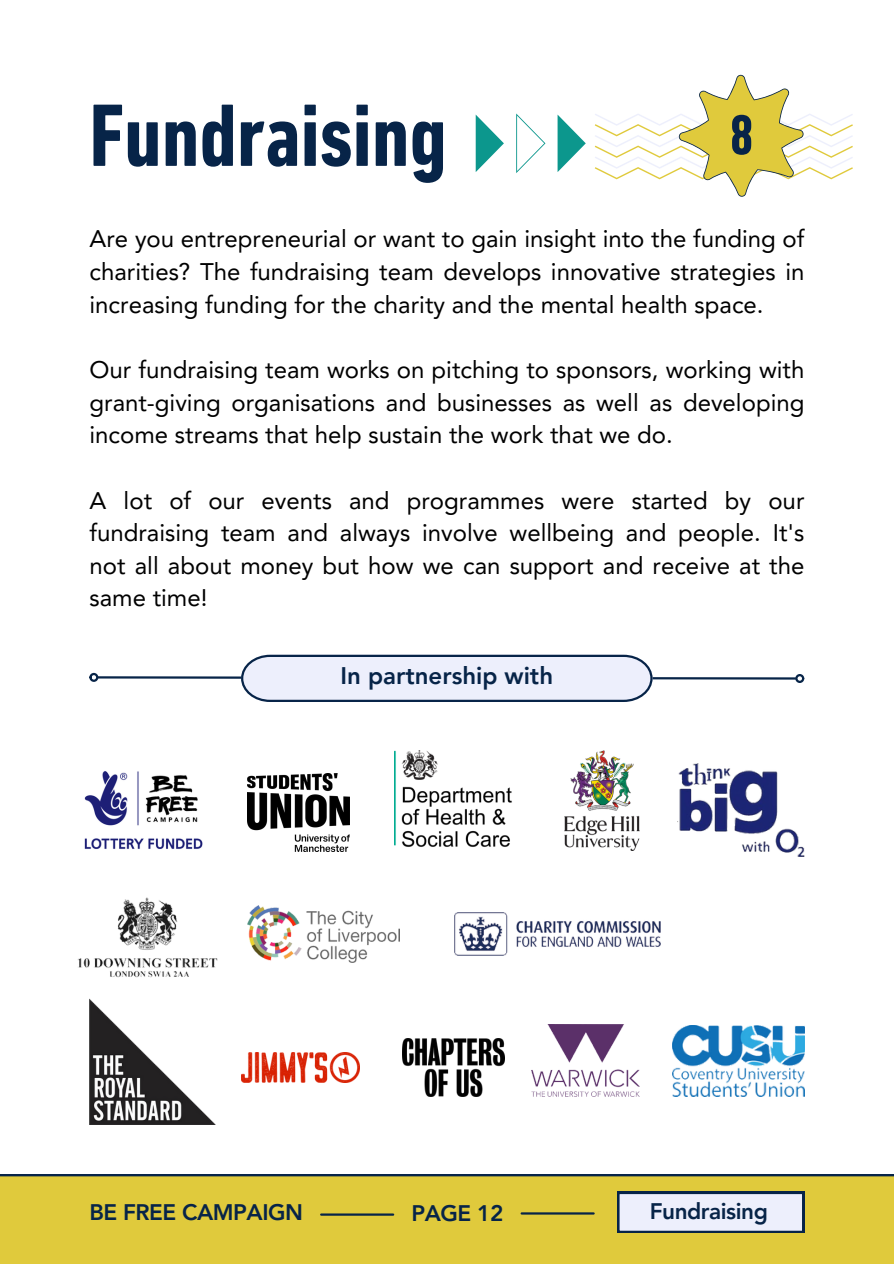
<style>
.page{position:relative;width:894px;height:1264px;background:#fff}
.page>*{position:absolute;margin:0;border:0;box-sizing:border-box;transform-origin:0 0}
.t1{font:700 condensed 90px "DIN Next LT Pro";color:#072448}
.t2{font:700 condensed 57.3px "DIN Next LT Pro";color:#072448}
.t3{font:24px/32.7px "Avenir LT Pro";color:#000;text-align:justify}
.t4{font:800 24px "Avenir LT Pro";color:#072448}
.t5{font:800 22.5px "Avenir LT Pro";letter-spacing:-.02em;color:#072448}
</style>
<div class="page">
<div style="left:89px;top:673px;width:9px;height:9px;border:2px solid #072448;border-radius:50%"></div>
<div style="left:795px;top:674px;width:9px;height:9px;border:2px solid #072448;border-radius:50%"></div>
<div style="left:0;top:1174px;width:893px;height:89px;background:#e0ca3c"></div>
<hr style="left:321px;top:1213px;width:72px;height:2px;background:#072448">
<hr style="left:521px;top:1212px;width:72px;height:2px;background:#072448">
<svg style="left:617px;top:1191px;width:187px;height:41px;background:#cfd4e4"></svg>
<svg style="left:594px;top:74px;width:258px;height:123px"></svg>
<svg style="left:95px;top:654px;width:702px;height:48px"></svg>
<img style="left:84px;top:771px;width:118px;height:78px">
<img style="left:247px;top:773px;width:102px;height:78px">
<img style="left:394px;top:750px;width:118px;height:97px">
<img style="left:564px;top:750px;width:75px;height:100px">
<img style="left:241px;top:1052px;width:118px;height:30px">
<img style="left:402px;top:1038px;width:103px;height:58px">
<img style="left:89px;top:998px;width:126px;height:126px">
<img style="left:677px;top:763px;width:127px;height:93px">
<img style="left:77px;top:897px;width:141px;height:81px">
<img style="left:247px;top:905px;width:152px;height:57px">
<img style="left:531px;top:1024px;width:108px;height:72px">
<img style="left:454px;top:912px;width:206px;height:43px">
<img style="left:672px;top:1025px;width:131px;height:71px">
<svg style="left:557px;top:115px;width:28px;height:57px"></svg>
<svg style="left:516px;top:113px;width:29px;height:60px"></svg>
<svg style="left:475px;top:115px;width:29px;height:57px"></svg>
<p class="t1" style="left:89px;top:98px;width:359px">Fundraising</p>
<p class="t2" style="left:729px;top:111px;width:25px">8</p>
<p class="t3" style="left:89px;top:225px;width:716px">Are you entrepreneurial or want to gain insight into the funding of charities? The fundraising team develops innovative strategies in increasing funding for the charity and the mental health space.</p>
<p class="t3" style="left:89px;top:355px;width:716px">Our fundraising team works on pitching to sponsors, working with grant-giving organisations and businesses as well as developing income streams that help sustain the work that we do.</p>
<p class="t3" style="left:89px;top:486px;width:716px">A lot of our events and programmes were started by our fundraising team and always involve wellbeing and people. It's not all about money but how we can support and receive at the same time!</p>
<h1 class="t4" style="left:340px;top:666px;width:214px">In partnership with</h1>
<p class="t5" style="left:89px;top:1203px;width:215px">BE FREE CAMPAIGN</p>
<p class="t5" style="left:411px;top:1204px;width:93px">PAGE 12</p>
<p class="t5" style="left:649px;top:1201px;width:120px">Fundraising</p>
</div>
